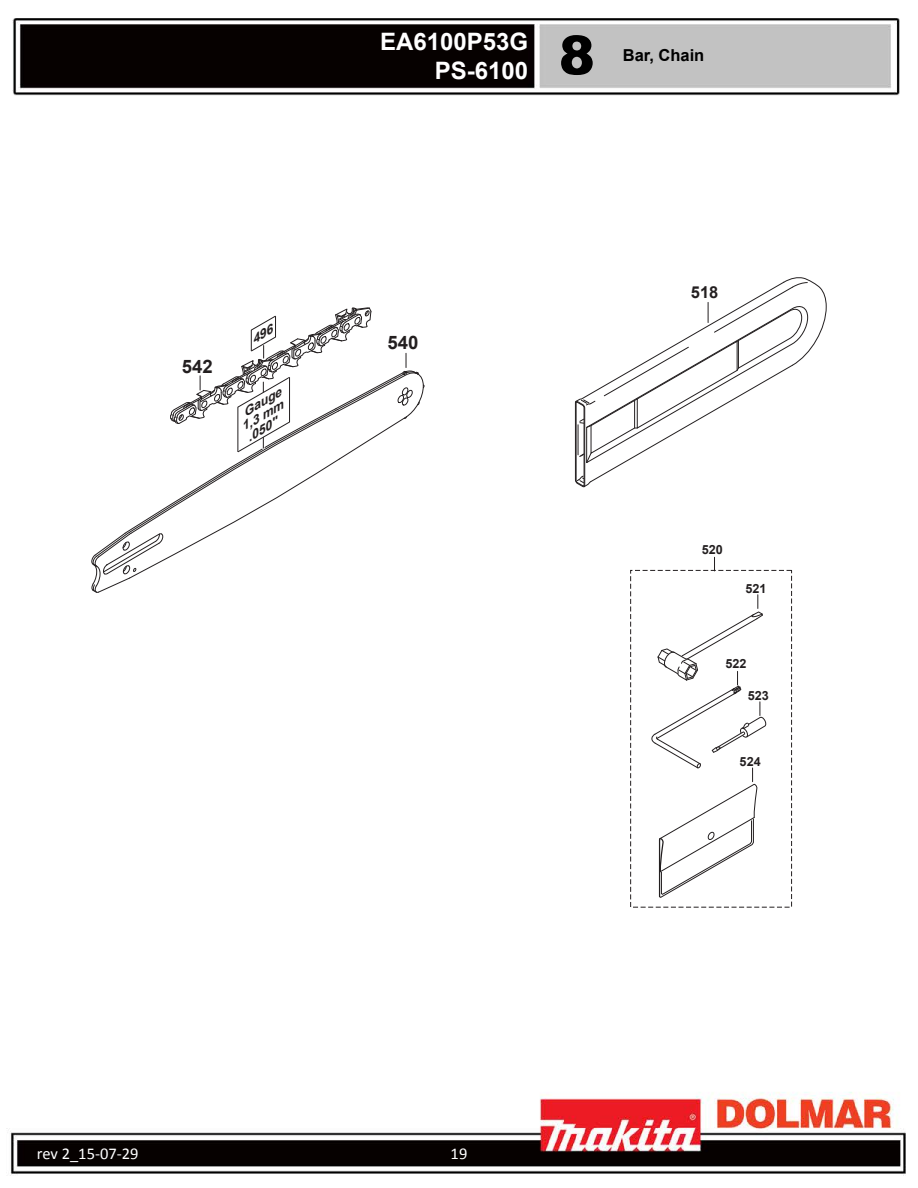
<style>
.page{position:relative;width:918px;height:1188px;background:#fff}
.page>*{position:absolute;margin:0;border:0;box-sizing:border-box;transform-origin:0 0}
.t1{font:900 54px "Arial";color:#000}
.t2{font:700 24px/28.8px "Arial";color:#fff;text-align:right}
.t3{font:700 18.6px "Arial";color:#231f20}
.t4{font:16.5px "Calibri";color:#fff}
.t5{font:700 16.5px "Arial";color:#000}
.t6{font:700 16.5px "Arial";color:#231f20}
.t7{font:700 12.6px "Arial";color:#231f20}
.t8{font:italic 700 11.85px/11.9px "Arial";color:#231f20;scale:1.15 1}
</style>
<div class="page">
<img style="left:6px;top:18px;width:900px;height:1158px">
<div style="left:630px;top:570px;width:162px;height:337px;border:1px dashed #231f20"></div>
<svg style="left:575px;top:276px;width:252px;height:212px"></svg>
<svg style="left:714px;top:557px;width:1px;height:14px"></svg>
<svg style="left:650px;top:595px;width:118px;height:303px"></svg>
<svg style="left:91px;top:306px;width:333px;height:287px"></svg>
<p class="t3" style="left:182px;top:354px;width:32px">542</p>
<p class="t8" style="left:232px;top:413px;width:47px;text-indent:9px;rotate:-30deg">Gauge<br>1,3 mm .050"</p>
<p class="t2" style="left:380px;top:28px;width:150px">EA6100P53G<br>PS-6100</p>
<h1 class="t1" style="left:559px;top:16px;width:38px">8</h1>
<p class="t5" style="left:623px;top:44px;width:83px">Bar, Chain</p>
<p class="t3" style="left:387px;top:330px;width:32px">540</p>
<p class="t6" style="left:691px;top:282px;width:29px">518</p>
<p class="t7" style="left:702px;top:541px;width:23px">520</p>
<p class="t7" style="left:745px;top:580px;width:23px">521</p>
<p class="t7" style="left:726px;top:656px;width:23px">522</p>
<p class="t7" style="left:748px;top:687px;width:23px">523</p>
<p class="t7" style="left:740px;top:753px;width:23px">524</p>
<p class="t4" style="left:37px;top:1143px;width:103px">rev 2_15-07-29</p>
<p class="t4" style="left:451px;top:1143px;width:18px">19</p>
</div>
